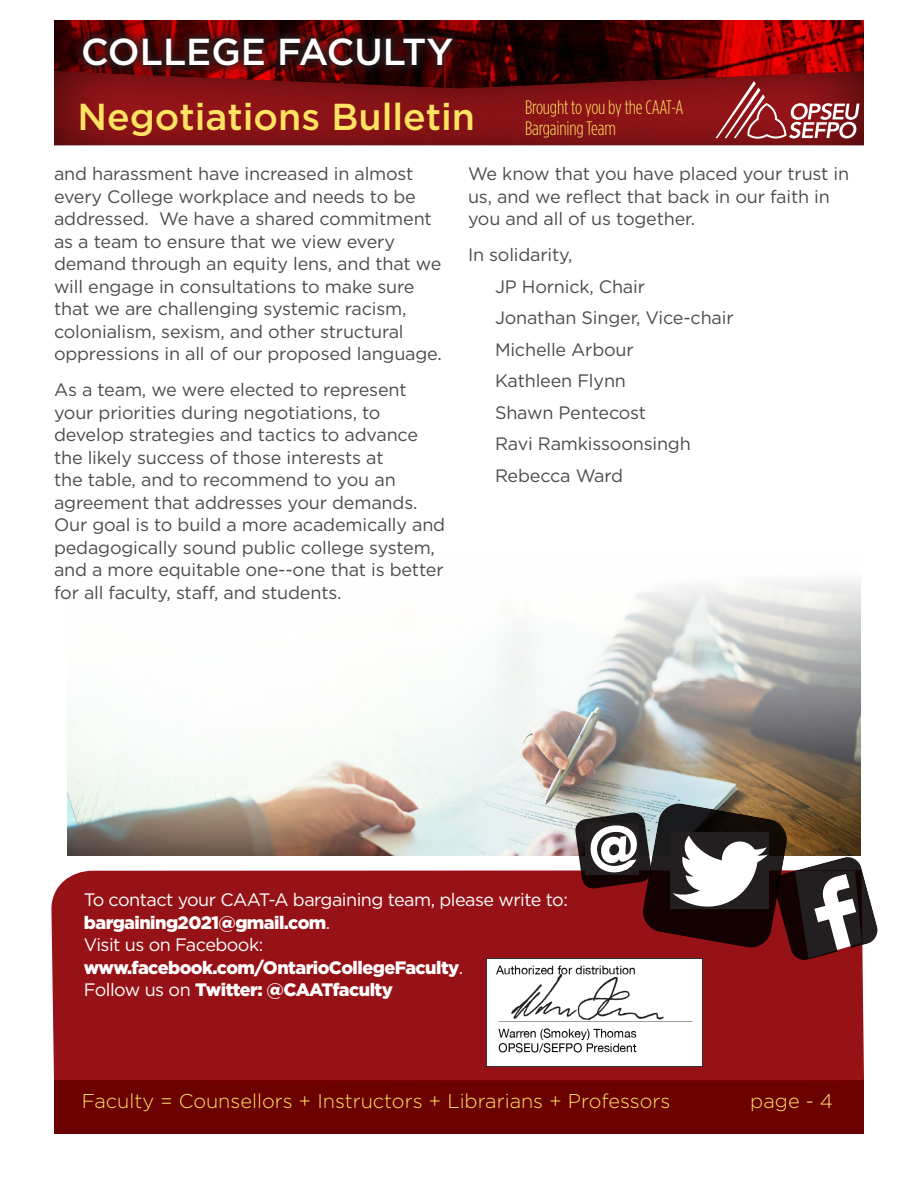
<style>
.page{position:relative;width:918px;height:1188px;background:#fff}
.page>*{position:absolute;margin:0;border:0;box-sizing:border-box;transform-origin:0 0}
.t1{font:500 37.5px "Gotham HTF";color:#ffe362}
.t2{font:500 37.5px "Gotham HTF";color:#fff}
.t3{font:300 19.95px "Gotham HTF";color:#fce463}
.t4{font:300 condensed 19.5px "Gotham HTF";letter-spacing:-.01em;color:#ffe362}
.body_copy___1_column{font:18px/22.5px "Gotham HTF";letter-spacing:-.01em;color:#4b4c4d}
.Header__smaller{font:900 18px/22.5px "Gotham HTF";letter-spacing:-.03em;color:#fff}
.s1{font-weight:400}
</style>
<div class="page">
<div style="left:54px;top:1080px;width:809px;height:54px;background:#6c0101"></div>
<img style="left:68px;top:580px;width:792px;height:268px">
<svg style="left:51px;top:848px;width:813px;height:235px;background:#9c2427"></svg>
<img style="left:486px;top:958px;width:216px;height:109px">
<img style="left:54px;top:20px;width:810px;height:51px">
<div style="left:52px;top:71px;width:813px;height:76px;background:#231f20;opacity:.85"></div>
<div style="left:73px;top:28px;width:389px;height:47px;background:#231f20;opacity:.75"></div>
<svg style="left:716px;top:58px;width:143px;height:84px;background:#9d2f31"></svg>
<svg style="left:575px;top:802px;width:303px;height:160px"></svg>
<p class="t2" style="left:81px;top:30px;width:374px">COLLEGE FACULTY</p>
<p class="t1" style="left:77px;top:95px;width:399px">Negotiations Bulletin</p>
<p class="t4" style="left:525px;top:97px;width:160px">Brought to you by the CAAT-A</p>
<p class="t4" style="left:525px;top:118px;width:92px">Bargaining Team</p>
<p class="body_copy___1_column" style="left:54px;top:162px;width:390px">and harassment have increased in almost every College workplace and needs to be addressed. We have a shared commitment as a team to ensure that we view every demand through an equity lens, and that we will engage in consultations to make sure that we are challenging systemic racism, colonialism, sexism, and other structural oppressions in all of our proposed language.</p>
<p class="body_copy___1_column" style="left:54px;top:378px;width:393px">As a team, we were elected to represent your priorities during negotiations, to develop strategies and tactics to advance the likely success of those interests at<br>the table, and to recommend to you an agreement that addresses your demands.<br>Our goal is to build a more academically and pedagogically sound public college system, and a more equitable one--one that is better for all faculty, staff, and students.</p>
<p class="body_copy___1_column" style="left:468px;top:162px;width:383px">We know that you have placed your trust in us, and we reflect that back in our faith in you and all of us together.</p>
<p class="body_copy___1_column" style="left:468px;top:243px;width:106px">In solidarity,</p>
<p class="body_copy___1_column" style="left:495px;top:275px;width:152px">JP Hornick, Chair</p>
<p class="body_copy___1_column" style="left:495px;top:306px;width:240px">Jonathan Singer, Vice-chair</p>
<p class="body_copy___1_column" style="left:495px;top:338px;width:140px">Michelle Arbour</p>
<p class="body_copy___1_column" style="left:495px;top:369px;width:133px">Kathleen Flynn</p>
<p class="body_copy___1_column" style="left:495px;top:401px;width:153px">Shawn Pentecost</p>
<p class="body_copy___1_column" style="left:495px;top:432px;width:197px">Ravi Ramkissoonsingh</p>
<p class="body_copy___1_column" style="left:495px;top:464px;width:130px">Rebecca Ward</p>
<p class="Header__smaller" style="left:84px;top:888px;width:486px"><span class="s1">To contact your CAAT-A bargaining team, please write to: </span>bargaining2021@gmail.com<span class="s1">.<br>Visit us on Facebook: </span>www.facebook.com/OntarioCollegeFaculty<span class="s1">.<br>Follow us on</span> Twitter: @CAATfaculty</p>
<p class="t3" style="left:82px;top:1090px;width:590px">Faculty = Counsellors + Instructors + Librarians + Professors</p>
<p class="t3" style="left:750px;top:1090px;width:84px">page - 4</p>
</div>
